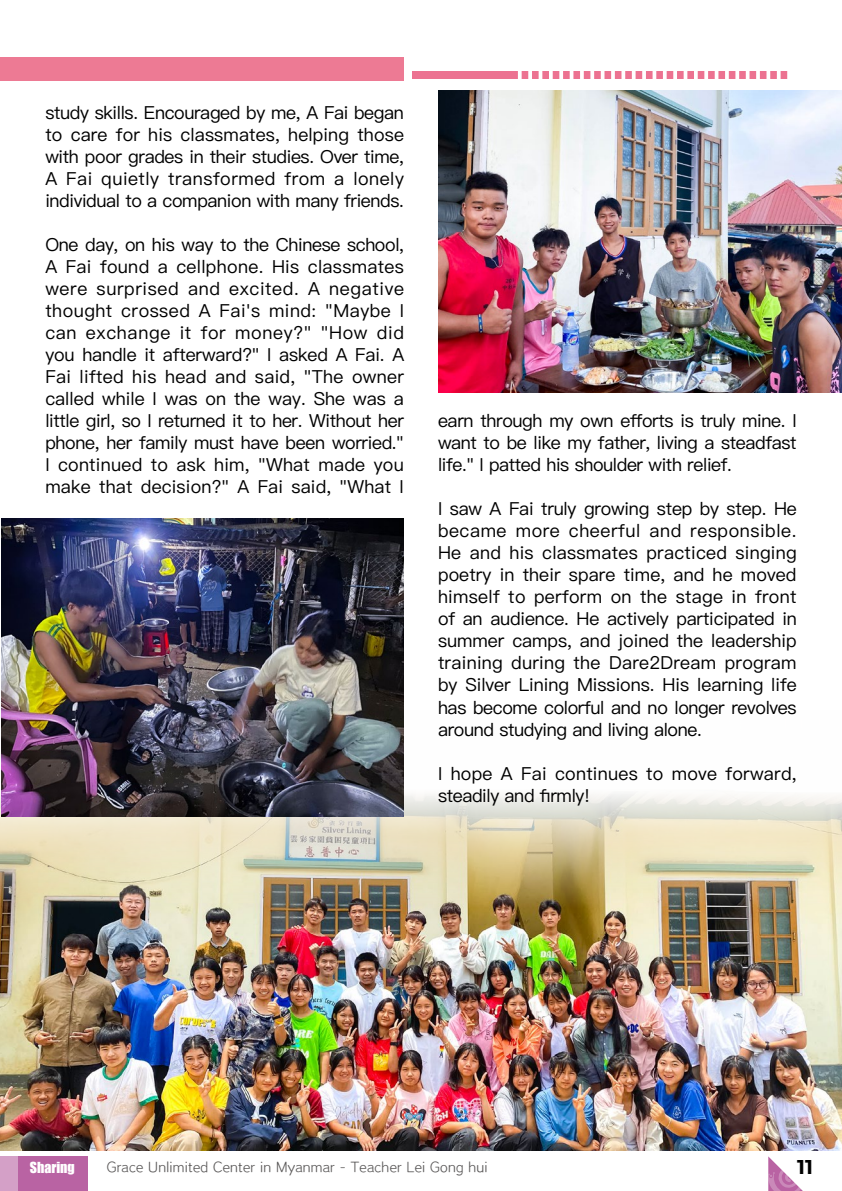
<style>
.page{position:relative;width:842px;height:1191px;background:#fff}
.page>*{position:absolute;margin:0;border:0;box-sizing:border-box;transform-origin:0 0}
.t1{font:700 20px "Montserrat Alternates";color:#000}
.t2{font:18px/22px "Ping Fang TC";letter-spacing:-.02em;color:#000;text-align:justify}
.t3{font:18px/22px "Ping Fang TC";letter-spacing:.015em;color:#000}
.t4{font:14px "Aa Round Li";letter-spacing:.025em;color:#595757}
.t5{font:14px "Impact";color:#fff}
</style>
<div class="page">
<div style="left:0;top:57px;width:404px;height:23px;background:#ed7a94"></div>
<img style="left:438px;top:91px;width:404px;height:302px">
<img style="left:0;top:793px;width:842px;height:358px">
<div style="left:412px;top:71px;width:375px;height:7px;background:#ec7291"></div>
<hr style="left:777px;top:68px;width:4px;height:20px;background:#fff">
<hr style="left:766px;top:68px;width:4px;height:20px;background:#fff">
<svg style="left:756px;top:71px;width:4px;height:8px"></svg>
<hr style="left:746px;top:68px;width:3px;height:20px;background:#fff">
<hr style="left:735px;top:68px;width:4px;height:20px;background:#fff">
<hr style="left:725px;top:68px;width:4px;height:20px;background:#fff">
<hr style="left:715px;top:68px;width:3px;height:20px;background:#fff">
<hr style="left:704px;top:68px;width:4px;height:20px;background:#fff">
<hr style="left:694px;top:68px;width:4px;height:20px;background:#fff">
<hr style="left:684px;top:68px;width:3px;height:20px;background:#fff">
<hr style="left:673px;top:68px;width:4px;height:20px;background:#fff">
<hr style="left:663px;top:68px;width:4px;height:20px;background:#fff">
<hr style="left:652px;top:68px;width:4px;height:20px;background:#fff">
<hr style="left:642px;top:68px;width:4px;height:20px;background:#fff">
<hr style="left:632px;top:68px;width:4px;height:20px;background:#fff">
<hr style="left:621px;top:68px;width:4px;height:20px;background:#fff">
<svg style="left:611px;top:71px;width:4px;height:8px"></svg>
<hr style="left:601px;top:68px;width:3px;height:20px;background:#fff">
<hr style="left:590px;top:68px;width:4px;height:20px;background:#fff">
<hr style="left:580px;top:68px;width:4px;height:20px;background:#fff">
<hr style="left:570px;top:68px;width:3px;height:20px;background:#fff">
<hr style="left:559px;top:68px;width:4px;height:20px;background:#fff">
<hr style="left:549px;top:68px;width:4px;height:20px;background:#fff">
<hr style="left:539px;top:68px;width:3px;height:20px;background:#fff">
<hr style="left:528px;top:68px;width:4px;height:20px;background:#fff">
<hr style="left:518px;top:68px;width:4px;height:20px;background:#fff">
<img style="left:1px;top:519px;width:403px;height:297px">
<svg style="left:768px;top:1156px;width:35px;height:35px"></svg>
<div style="left:0;top:1156px;width:88px;height:35px;background:#b963a3"></div>
<div style="left:0;top:1156px;width:18px;height:35px;background:#d4a0c7"></div>
<p class="t2" style="left:45px;top:101px;width:360px">study skills. Encouraged by me, A Fai began to care for his classmates, helping those with poor grades in their studies. Over time, A Fai quietly transformed from a lonely individual to a companion with many friends.</p>
<p class="t2" style="left:45px;top:233px;width:360px">One day, on his way to the Chinese school, A Fai found a cellphone. His classmates were surprised and excited. A negative thought crossed A Fai's mind: "Maybe I can exchange it for money?" "How did you handle it afterward?" I asked A Fai. A Fai lifted his head and said, "The owner called while I was on the way. She was a little girl, so I returned it to her. Without her phone, her family must have been worried." I continued to ask him, "What made you make that decision?" A Fai said, "What I</p>
<p class="t2" style="left:438px;top:410px;width:360px">earn through my own efforts is truly mine. I want to be like my father, living a steadfast life." I patted his shoulder with relief.</p>
<p class="t2" style="left:438px;top:498px;width:360px">I saw A Fai truly growing step by step. He became more cheerful and responsible.<br>He and his classmates practiced singing poetry in their spare time, and he moved himself to perform on the stage in front of an audience. He actively participated in summer camps, and joined the leadership training during the Dare2Dream program by Silver Lining Missions. His learning life has become colorful and no longer revolves around studying and living alone.</p>
<p class="t3" style="left:438px;top:762px;width:360px">I hope A Fai continues to move forward, steadily and firmly!</p>
<p class="t5" style="left:30px;top:1156px;width:47px">Sharing</p>
<p class="t4" style="left:107px;top:1157px;width:382px">Grace Unlimited Center in Myanmar - Teacher Lei Gong hui</p>
<p class="t1" style="left:797px;top:1153px;width:17px">11</p>
</div>
